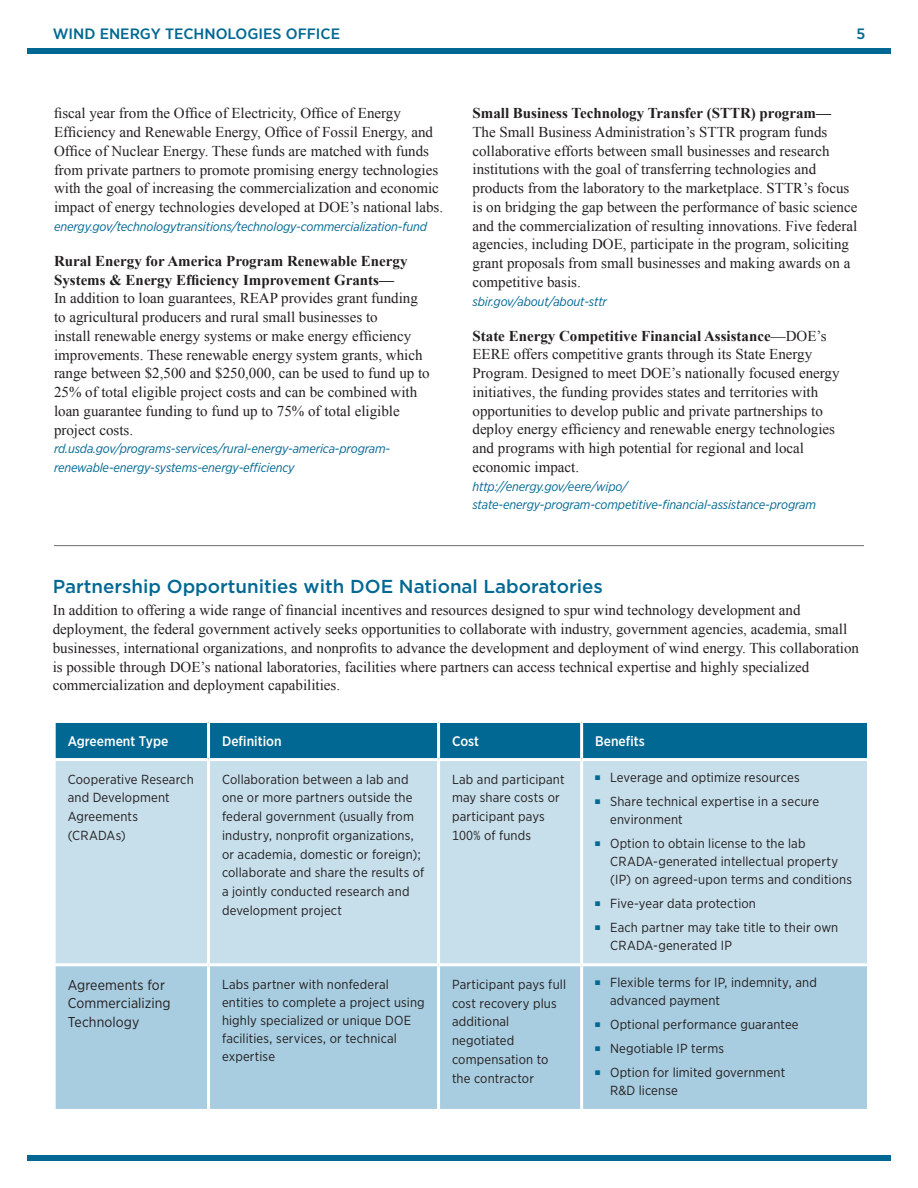
<style>
.page{position:relative;width:918px;height:1188px;background:#fff}
.page>*{position:absolute;margin:0;border:0;box-sizing:border-box;transform-origin:0 0}
.subhead_1{font:500 18.75px "Gotham";color:#006893}
.body_text{font:15px/18.8px "Times New Roman";color:#231f20}
.t1{font:500 15px "Gotham Narrow";color:#006893;scale:1.1 1}
.sidebar_text{font:14.25px/18.8px "Gotham Narrow";letter-spacing:.005em;color:#231f20}
.table_head{font:500 13.8px "Gotham Narrow";color:#fff}
.sidebar_text-2{font:13.2px/18.8px "Gotham Narrow";letter-spacing:.01em;color:#231f20}
.body_text-2{font:italic 12.75px/18.8px "Gotham Narrow";letter-spacing:-.01em;color:#006893}
.s1{font-weight:700}
</style>
<div class="page">
<div style="left:56px;top:723px;width:811px;height:35px;background:#006893"></div>
<div style="left:56px;top:761px;width:811px;height:202px;background:#c7dfeb"></div>
<div style="left:56px;top:966px;width:811px;height:143px;background:#a8cde0"></div>
<hr style="left:207px;top:761px;width:3px;height:202px;background:#fff">
<hr style="left:207px;top:966px;width:3px;height:143px;background:#fff">
<hr style="left:437px;top:966px;width:3px;height:143px;background:#fff">
<hr style="left:580px;top:966px;width:3px;height:143px;background:#fff">
<hr style="left:207px;top:723px;width:3px;height:35px;background:#fff">
<hr style="left:437px;top:723px;width:3px;height:35px;background:#fff">
<hr style="left:580px;top:723px;width:3px;height:35px;background:#fff">
<hr style="left:437px;top:761px;width:3px;height:202px;background:#fff">
<hr style="left:580px;top:761px;width:3px;height:202px;background:#fff">
<hr style="left:54px;top:545px;width:810px;height:1px;background:#6c6d70">
<div style="left:27px;top:48px;width:864px;height:6px;background:#006893"></div>
<div style="left:27px;top:1155px;width:864px;height:6px;background:#006893"></div>
<p class="t1" style="left:53px;top:24px;width:263px">WIND ENERGY TECHNOLOGIES OFFICE</p>
<p class="t1" style="left:856px;top:24px;width:10px">5</p>
<p class="body_text" style="left:54px;top:104px;width:391px">fiscal year from the Office of Electricity, Office of Energy Efficiency and Renewable Energy, Office of Fossil Energy, and Office of Nuclear Energy. These funds are matched with funds from private partners to promote promising energy technologies with the goal of increasing the commercialization and economic impact of energy technologies developed at DOE’s national labs.</p>
<p class="body_text-2" style="left:54px;top:217px;width:375px">energy.gov/technologytransitions/technology-commercialization-fund</p>
<p class="body_text" style="left:54px;top:251px;width:377px"><span class="s1">Rural Energy for America Program Renewable Energy Systems &amp; Energy Efficiency Improvement Grants—<br></span>In addition to loan guarantees, REAP provides grant funding to agricultural producers and rural small businesses to<br>install renewable energy systems or make energy efficiency improvements. These renewable energy system grants, which range between $2,500 and $250,000, can be used to fund up to 25% of total eligible project costs and can be combined with loan guarantee funding to fund up to 75% of total eligible project costs.</p>
<p class="body_text-2" style="left:54px;top:439px;width:338px">rd.usda.gov/programs-services/rural-energy-america-program&shy;renewable-energy-systems-energy-efficiency</p>
<p class="body_text" style="left:472px;top:104px;width:386px"><span class="s1">Small Business Technology Transfer (STTR) program— </span>The Small Business Administration’s STTR program funds collaborative efforts between small businesses and research institutions with the goal of transferring technologies and products from the laboratory to the marketplace. STTR’s focus is on bridging the gap between the performance of basic science and the commercialization of resulting innovations. Five federal agencies, including DOE, participate in the program, soliciting grant proposals from small businesses and making awards on a competitive basis.</p>
<p class="body_text-2" style="left:472px;top:292px;width:136px">sbir.gov/about/about-sttr</p>
<p class="body_text" style="left:472px;top:326px;width:369px"><span class="s1">State Energy Competitive Financial Assistance</span>—DOE’s EERE offers competitive grants through its State Energy Program. Designed to meet DOE’s nationally focused energy initiatives, the funding provides states and territories with opportunities to develop public and private partnerships to deploy energy efficiency and renewable energy technologies and programs with high potential for regional and local economic impact.</p>
<p class="body_text-2" style="left:472px;top:477px;width:345px">http://energy.gov/eere/wipo/ state-energy-program-competitive-financial-assistance-program</p>
<p class="subhead_1" style="left:53px;top:575px;width:552px">Partnership Opportunities with DOE National Laboratories</p>
<p class="body_text" style="left:53px;top:601px;width:808px">In addition to offering a wide range of financial incentives and resources designed to spur wind technology development and deployment, the federal government actively seeks opportunities to collaborate with industry, government agencies, academia, small businesses, international organizations, and nonprofits to advance the development and deployment of wind energy. This collaboration is possible through DOE’s national laboratories, facilities where partners can access technical expertise and highly specialized commercialization and deployment capabilities.</p>
<p class="table_head" style="left:68px;top:732px;width:102px">Agreement Type</p>
<p class="table_head" style="left:222px;top:732px;width:61px">Definition</p>
<p class="table_head" style="left:452px;top:732px;width:29px">Cost</p>
<p class="table_head" style="left:595px;top:732px;width:51px">Benefits</p>
<p class="sidebar_text-2" style="left:68px;top:769px;width:128px">Cooperative Research and Development<br>Agreements (CRADAs)</p>
<p class="sidebar_text-2" style="left:222px;top:769px;width:204px">Collaboration between a lab and one or more partners outside the federal government (usually from industry, nonprofit organizations, or academia, domestic or foreign); collaborate and share the results of a jointly conducted research and development project</p>
<p class="sidebar_text-2" style="left:452px;top:769px;width:114px">Lab and participant may share costs or participant pays<br>100% of funds</p>
<p class="sidebar_text-2" style="left:595px;top:768px;width:206px"><sup>■</sup> Leverage and optimize resources</p>
<p class="sidebar_text-2" style="left:610px;top:792px;width:211px;line-height:18px;text-indent:-15px"><sup>■</sup> Share technical expertise in a secure environment</p>
<p class="sidebar_text-2" style="left:610px;top:834px;width:243px;line-height:18px;text-indent:-15px"><sup>■</sup> Option to obtain license to the lab<br>CRADA-generated intellectual property (IP) on agreed-upon terms and conditions</p>
<p class="sidebar_text-2" style="left:595px;top:894px;width:162px"><sup>■</sup> Five-year data protection</p>
<p class="sidebar_text-2" style="left:610px;top:918px;width:230px;line-height:18px;text-indent:-15px"><sup>■</sup> Each partner may take title to their own<br>CRADA-generated IP</p>
<p class="sidebar_text" style="left:68px;top:975px;width:105px">Agreements for<br>Commercializing<br>Technology</p>
<p class="sidebar_text-2" style="left:222px;top:975px;width:204px;line-height:18px">Labs partner with nonfederal entities to complete a project using highly specialized or unique DOE facilities, services, or technical expertise</p>
<p class="sidebar_text-2" style="left:452px;top:975px;width:115px">Participant pays full cost recovery plus additional negotiated compensation to the contractor</p>
<p class="sidebar_text-2" style="left:610px;top:973px;width:208px;line-height:18px;text-indent:-15px"><sup>■</sup> Flexible terms for IP, indemnity, and advanced payment</p>
<p class="sidebar_text-2" style="left:595px;top:1015px;width:205px"><sup>■</sup> Optional performance guarantee</p>
<p class="sidebar_text-2" style="left:595px;top:1039px;width:130px"><sup>■</sup> Negotiable IP terms</p>
<p class="sidebar_text-2" style="left:610px;top:1063px;width:177px;line-height:18px;text-indent:-15px"><sup>■</sup> Option for limited government<br>R&amp;D license</p>
</div>
